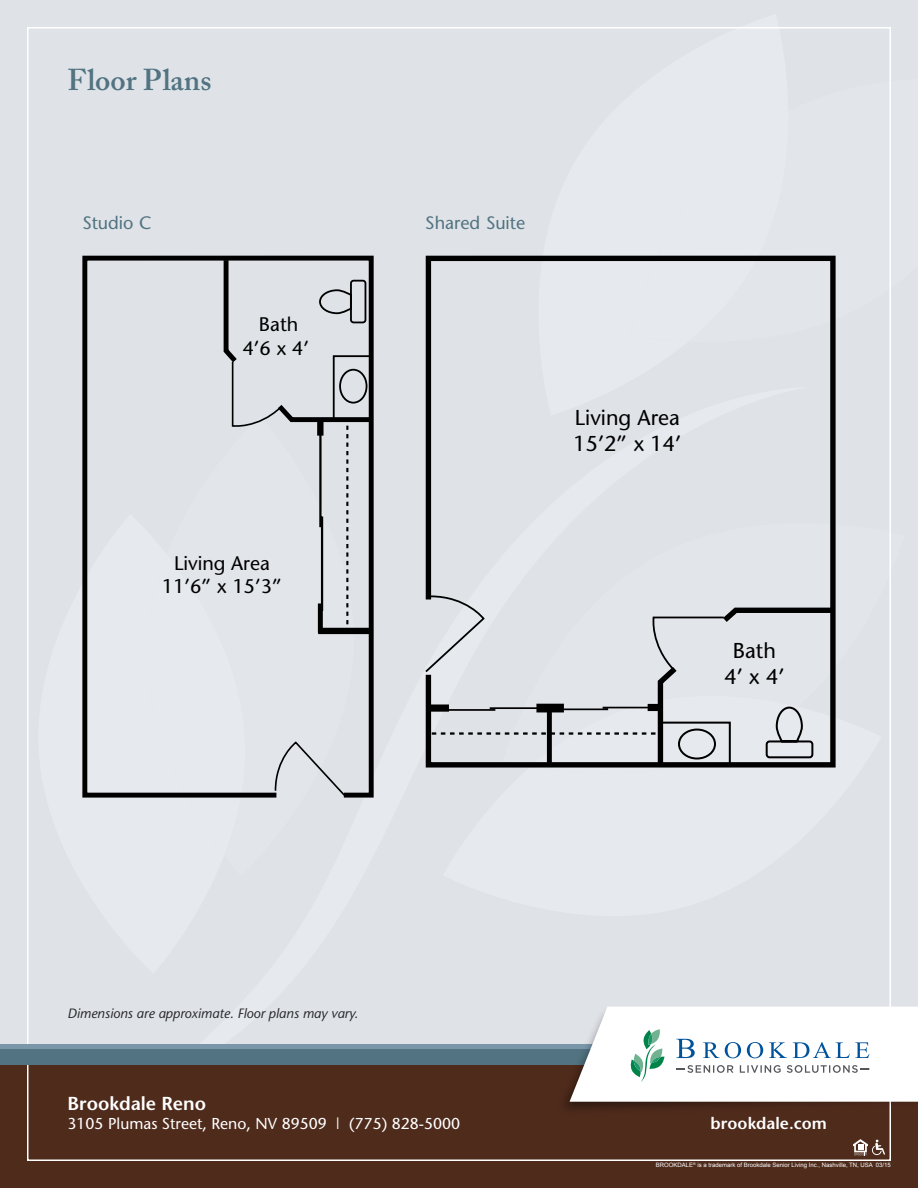
<style>
.page{position:relative;width:918px;height:1188px;background:#dfe3e8}
.page>*{position:absolute;margin:0;border:0;box-sizing:border-box;transform-origin:0 0}
.t1{font:600 30px "Adobe Caslon Pro";color:#527381}
.t2{font:21.45px/25.8px "Stone Sans";color:#000}
.t3{font:19.65px/23.5px "Stone Sans";color:#000;text-align:center}
.t4{font:600 18.75px "Stone Sans";color:#fff}
.t5{font:18px "Stone Sans";color:#527381}
.t6{font:600 16.5px "Stone Sans";letter-spacing:.005em;color:#fff}
.t7{font:15.75px "Stone Sans";color:#fff}
.t8{font:italic 13.5px "Stone Sans";color:#292829}
.t9{font:6px "Arial";color:#fff}
</style>
<div class="page">
<div style="left:0;top:1047px;width:918px;height:141px;background:#4f2b1c"></div>
<div style="left:0;top:1047px;width:918px;height:18px;background:#527381"></div>
<div style="left:0;top:1044px;width:918px;height:5px;background:#7a97aa"></div>
<svg style="left:853px;top:1139px;width:32px;height:17px"></svg>
<img style="left:565px;top:986px;width:353px;height:152px">
<svg style="left:570px;top:1007px;width:348px;height:95px"></svg>
<svg style="left:82px;top:256px;width:292px;height:542px"></svg>
<div style="left:318px;top:628px;width:54px;height:6px;background:#000"></div>
<svg style="left:221px;top:256px;width:153px;height:377px"></svg>
<svg style="left:425px;top:256px;width:411px;height:339px"></svg>
<svg style="left:425px;top:595px;width:411px;height:173px"></svg>
<div style="left:536px;top:704px;width:28px;height:8px;background:#000"></div>
<div style="left:428px;top:704px;width:21px;height:8px;background:#000"></div>
<hr style="left:445px;top:709px;width:50px;height:2px;background:#000">
<hr style="left:490px;top:707px;width:50px;height:2px;background:#000">
<div style="left:648px;top:704px;width:13px;height:7px;background:#000"></div>
<hr style="left:559px;top:709px;width:49px;height:1px;background:#000">
<hr style="left:603px;top:707px;width:49px;height:1px;background:#000">
<p class="t1" style="left:68px;top:62px;width:145px">Floor Plans</p>
<h3 class="t5" style="left:82px;top:211px;width:71px">Studio C</h3>
<p class="t3" style="left:243px;top:312px;width:68px">Bath<br>4’6 x 4’</p>
<p class="t3" style="left:162px;top:551px;width:121px">Living Area<br>11’6” x 15’3”</p>
<h3 class="t5" style="left:425px;top:211px;width:101px">Shared Suite</h3>
<p class="t2" style="left:573px;top:405px;width:109px">Living Area<br>15’2” x 14’</p>
<p class="t2" style="left:724px;top:637px;width:62px;text-align:center">Bath<br>4’ x 4’</p>
<h3 class="t8" style="left:68px;top:1005px;width:292px">Dimensions are approximate. Floor plans may vary.</h3>
<h3 class="t4" style="left:68px;top:1092px;width:140px">Brookdale Reno</h3>
<h3 class="t7" style="left:68px;top:1114px;width:394px">3105 Plumas Street, Reno, NV 89509 | (775) 828-5000</h3>
<h3 class="t6" style="left:711px;top:1113px;width:118px">brookdale.com</h3>
<p class="t9" style="left:656px;top:1161px;width:237px">BROOKDALE<sup>®</sup> is a trademark of Brookdale Senior Living Inc., Nashville, TN, USA 03/15</p>
</div>
